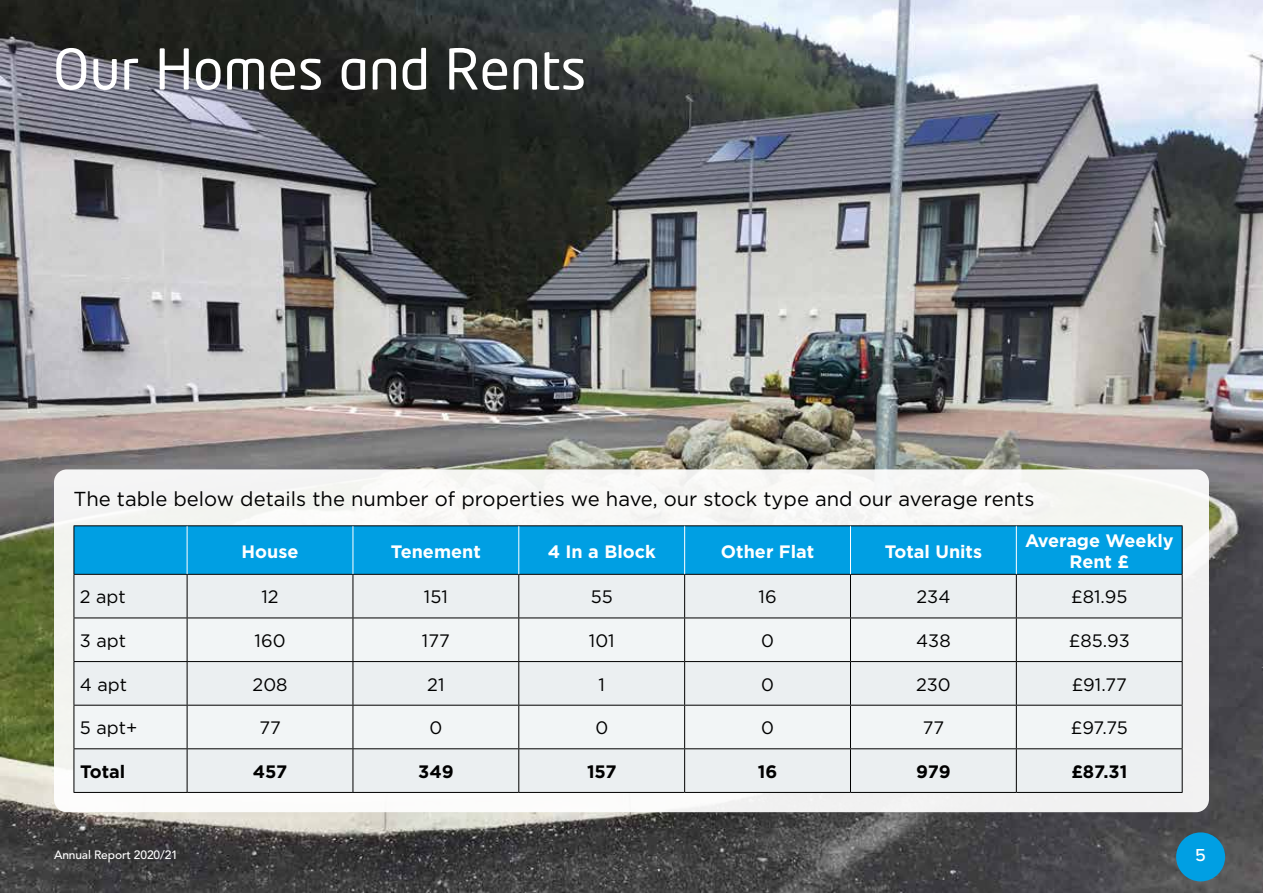
<style>
.page{position:relative;width:1263px;height:893px;background:#fff}
.page>*{position:absolute;margin:0;border:0;box-sizing:border-box;transform-origin:0 0}
.t1{font:55.5px "Neo Tech";color:#fff}
.t2{font:20.25px "Gotham";color:#000}
.t3{font:18px "Gotham";color:#000}
.t4{font:700 18px/21.6px "Gotham";color:#fff;text-align:center}
.t5{font:700 18px "Gotham";color:#000}
.t6{font:500 18px "Proxima Nova";color:#fff}
.t7{font:500 12px "Avenir";letter-spacing:-.01em;color:#fff}
</style>
<div class="page">
<img style="left:0;top:0;width:1263px;height:893px">
<div style="left:1176px;top:832px;width:49px;height:49px;background:#009fe3;border-radius:50%"></div>
<div style="left:54px;top:469px;width:1155px;height:343px;background:#f5f5f4;border-radius:13px"></div>
<div style="left:75px;top:526px;width:1107px;height:48px;background:#009fe3"></div>
<div style="left:75px;top:575px;width:1107px;height:217px;background:#ebeff1"></div>
<svg style="left:75px;top:619px;width:1107px;height:129px"></svg>
<hr style="left:74px;top:575px;width:1px;height:43px;background:#000">
<hr style="left:187px;top:575px;width:1px;height:43px;background:#000">
<hr style="left:353px;top:575px;width:1px;height:43px;background:#000">
<hr style="left:518px;top:575px;width:1px;height:43px;background:#000">
<hr style="left:684px;top:575px;width:1px;height:43px;background:#000">
<hr style="left:850px;top:575px;width:1px;height:43px;background:#000">
<hr style="left:1016px;top:575px;width:1px;height:43px;background:#000">
<hr style="left:1182px;top:575px;width:1px;height:43px;background:#000">
<hr style="left:74px;top:618px;width:113px;height:1px;background:#000">
<hr style="left:74px;top:618px;width:1px;height:43px;background:#000">
<hr style="left:187px;top:618px;width:166px;height:1px;background:#000">
<hr style="left:187px;top:618px;width:1px;height:43px;background:#000">
<hr style="left:353px;top:618px;width:166px;height:1px;background:#000">
<hr style="left:353px;top:618px;width:1px;height:43px;background:#000">
<hr style="left:519px;top:618px;width:166px;height:1px;background:#000">
<hr style="left:518px;top:618px;width:1px;height:43px;background:#000">
<hr style="left:685px;top:618px;width:165px;height:1px;background:#000">
<hr style="left:684px;top:618px;width:1px;height:43px;background:#000">
<hr style="left:850px;top:618px;width:166px;height:1px;background:#000">
<hr style="left:850px;top:618px;width:1px;height:43px;background:#000">
<hr style="left:1016px;top:618px;width:166px;height:1px;background:#000">
<hr style="left:1016px;top:618px;width:1px;height:43px;background:#000">
<hr style="left:1182px;top:618px;width:1px;height:43px;background:#000">
<hr style="left:74px;top:661px;width:113px;height:1px;background:#000">
<hr style="left:74px;top:662px;width:1px;height:43px;background:#000">
<hr style="left:187px;top:661px;width:166px;height:1px;background:#000">
<hr style="left:187px;top:662px;width:1px;height:43px;background:#000">
<hr style="left:353px;top:661px;width:166px;height:1px;background:#000">
<hr style="left:353px;top:662px;width:1px;height:43px;background:#000">
<hr style="left:519px;top:661px;width:166px;height:1px;background:#000">
<hr style="left:518px;top:662px;width:1px;height:43px;background:#000">
<hr style="left:685px;top:661px;width:165px;height:1px;background:#000">
<hr style="left:684px;top:662px;width:1px;height:43px;background:#000">
<hr style="left:850px;top:661px;width:166px;height:1px;background:#000">
<hr style="left:850px;top:662px;width:1px;height:43px;background:#000">
<hr style="left:1016px;top:661px;width:166px;height:1px;background:#000">
<hr style="left:1016px;top:662px;width:1px;height:43px;background:#000">
<hr style="left:1182px;top:662px;width:1px;height:43px;background:#000">
<hr style="left:74px;top:705px;width:113px;height:1px;background:#000">
<hr style="left:74px;top:706px;width:1px;height:42px;background:#000">
<hr style="left:187px;top:705px;width:166px;height:1px;background:#000">
<hr style="left:187px;top:706px;width:1px;height:42px;background:#000">
<hr style="left:353px;top:705px;width:166px;height:1px;background:#000">
<hr style="left:353px;top:706px;width:1px;height:42px;background:#000">
<hr style="left:519px;top:705px;width:166px;height:1px;background:#000">
<hr style="left:518px;top:706px;width:1px;height:42px;background:#000">
<hr style="left:685px;top:705px;width:165px;height:1px;background:#000">
<hr style="left:684px;top:706px;width:1px;height:42px;background:#000">
<hr style="left:850px;top:705px;width:166px;height:1px;background:#000">
<hr style="left:850px;top:706px;width:1px;height:42px;background:#000">
<hr style="left:1016px;top:705px;width:166px;height:1px;background:#000">
<hr style="left:1016px;top:706px;width:1px;height:42px;background:#000">
<hr style="left:1182px;top:706px;width:1px;height:42px;background:#000">
<hr style="left:74px;top:748px;width:113px;height:1px;background:#000">
<hr style="left:74px;top:749px;width:1px;height:43px;background:#000">
<hr style="left:187px;top:748px;width:166px;height:1px;background:#000">
<hr style="left:187px;top:749px;width:1px;height:43px;background:#000">
<hr style="left:353px;top:748px;width:166px;height:1px;background:#000">
<hr style="left:353px;top:749px;width:1px;height:43px;background:#000">
<hr style="left:519px;top:748px;width:166px;height:1px;background:#000">
<hr style="left:518px;top:749px;width:1px;height:43px;background:#000">
<hr style="left:685px;top:748px;width:165px;height:1px;background:#000">
<hr style="left:684px;top:749px;width:1px;height:43px;background:#000">
<hr style="left:850px;top:748px;width:166px;height:1px;background:#000">
<hr style="left:850px;top:749px;width:1px;height:43px;background:#000">
<hr style="left:1016px;top:748px;width:166px;height:1px;background:#000">
<hr style="left:1016px;top:749px;width:1px;height:43px;background:#000">
<hr style="left:1182px;top:749px;width:1px;height:43px;background:#000">
<hr style="left:74px;top:792px;width:113px;height:1px;background:#000">
<hr style="left:187px;top:792px;width:166px;height:1px;background:#000">
<hr style="left:353px;top:792px;width:166px;height:1px;background:#000">
<hr style="left:519px;top:792px;width:166px;height:1px;background:#000">
<hr style="left:685px;top:792px;width:165px;height:1px;background:#000">
<hr style="left:850px;top:792px;width:166px;height:1px;background:#000">
<hr style="left:1016px;top:792px;width:166px;height:1px;background:#000">
<hr style="left:74px;top:525px;width:113px;height:1px;background:#000">
<hr style="left:74px;top:526px;width:1px;height:48px;background:#000">
<hr style="left:187px;top:525px;width:166px;height:1px;background:#000">
<hr style="left:353px;top:525px;width:166px;height:1px;background:#000">
<hr style="left:519px;top:525px;width:166px;height:1px;background:#000">
<hr style="left:685px;top:525px;width:165px;height:1px;background:#000">
<hr style="left:850px;top:525px;width:166px;height:1px;background:#000">
<hr style="left:1016px;top:525px;width:166px;height:1px;background:#000">
<hr style="left:1182px;top:526px;width:1px;height:48px;background:#000">
<hr style="left:74px;top:574px;width:113px;height:1px;background:#000">
<hr style="left:187px;top:574px;width:166px;height:1px;background:#000">
<hr style="left:353px;top:574px;width:166px;height:1px;background:#000">
<hr style="left:519px;top:574px;width:166px;height:1px;background:#000">
<hr style="left:685px;top:574px;width:165px;height:1px;background:#000">
<hr style="left:850px;top:574px;width:166px;height:1px;background:#000">
<hr style="left:1016px;top:574px;width:166px;height:1px;background:#000">
<hr style="left:187px;top:526px;width:1px;height:48px;background:#fff">
<hr style="left:353px;top:526px;width:1px;height:48px;background:#fff">
<hr style="left:518px;top:526px;width:1px;height:48px;background:#fff">
<hr style="left:684px;top:526px;width:1px;height:48px;background:#fff">
<hr style="left:850px;top:526px;width:1px;height:48px;background:#fff">
<hr style="left:1016px;top:526px;width:1px;height:48px;background:#fff">
<h1 class="t1" style="left:53px;top:42px;width:535px">Our Homes and Rents</h1>
<p class="t2" style="left:74px;top:486px;width:962px">The table below details the number of properties we have, our stock type and our average rents</p>
<p class="t4" style="left:242px;top:540px;width:58px">House</p>
<p class="t4" style="left:391px;top:540px;width:91px">Tenement</p>
<p class="t4" style="left:548px;top:540px;width:109px">4 In a Block</p>
<p class="t4" style="left:721px;top:540px;width:95px">Other Flat</p>
<p class="t4" style="left:885px;top:540px;width:99px">Total Units</p>
<p class="t4" style="left:1025px;top:529px;width:150px">Average Weekly<br>Rent £</p>
<p class="t3" style="left:80px;top:585px;width:47px">2 apt</p>
<p class="t3" style="left:261px;top:585px;width:19px">12</p>
<p class="t3" style="left:424px;top:585px;width:25px">151</p>
<p class="t3" style="left:591px;top:585px;width:24px">55</p>
<p class="t3" style="left:758px;top:585px;width:20px">16</p>
<p class="t3" style="left:916px;top:585px;width:35px">234</p>
<p class="t3" style="left:1071px;top:585px;width:58px">£81.95</p>
<p class="t3" style="left:80px;top:629px;width:48px">3 apt</p>
<p class="t3" style="left:255px;top:629px;width:32px">160</p>
<p class="t3" style="left:422px;top:629px;width:29px">177</p>
<p class="t3" style="left:589px;top:629px;width:27px">101</p>
<p class="t3" style="left:761px;top:629px;width:14px">0</p>
<p class="t3" style="left:916px;top:629px;width:36px">438</p>
<p class="t3" style="left:1069px;top:629px;width:62px">£85.93</p>
<p class="t3" style="left:80px;top:673px;width:49px">4 apt</p>
<p class="t3" style="left:253px;top:673px;width:36px">208</p>
<p class="t3" style="left:427px;top:673px;width:19px">21</p>
<p class="t3" style="left:598px;top:673px;width:8px">1</p>
<p class="t3" style="left:761px;top:673px;width:14px">0</p>
<p class="t3" style="left:916px;top:673px;width:36px">230</p>
<p class="t3" style="left:1072px;top:673px;width:57px">£91.77</p>
<p class="t3" style="left:80px;top:716px;width:59px">5 apt+</p>
<p class="t3" style="left:259px;top:716px;width:23px">77</p>
<p class="t3" style="left:429px;top:716px;width:14px">0</p>
<p class="t3" style="left:595px;top:716px;width:14px">0</p>
<p class="t3" style="left:761px;top:716px;width:14px">0</p>
<p class="t3" style="left:923px;top:716px;width:23px">77</p>
<p class="t3" style="left:1071px;top:716px;width:59px">£97.75</p>
<p class="t5" style="left:80px;top:761px;width:47px">Total</p>
<p class="t5" style="left:253px;top:761px;width:36px">457</p>
<p class="t5" style="left:418px;top:761px;width:37px">349</p>
<p class="t5" style="left:587px;top:761px;width:31px">157</p>
<p class="t5" style="left:758px;top:761px;width:21px">16</p>
<p class="t5" style="left:916px;top:761px;width:36px">979</p>
<p class="t5" style="left:1071px;top:761px;width:58px">£87.31</p>
<p class="t7" style="left:54px;top:848px;width:125px">Annual Report 2020/21</p>
<p class="t6" style="left:1195px;top:842px;width:12px">5</p>
</div>
